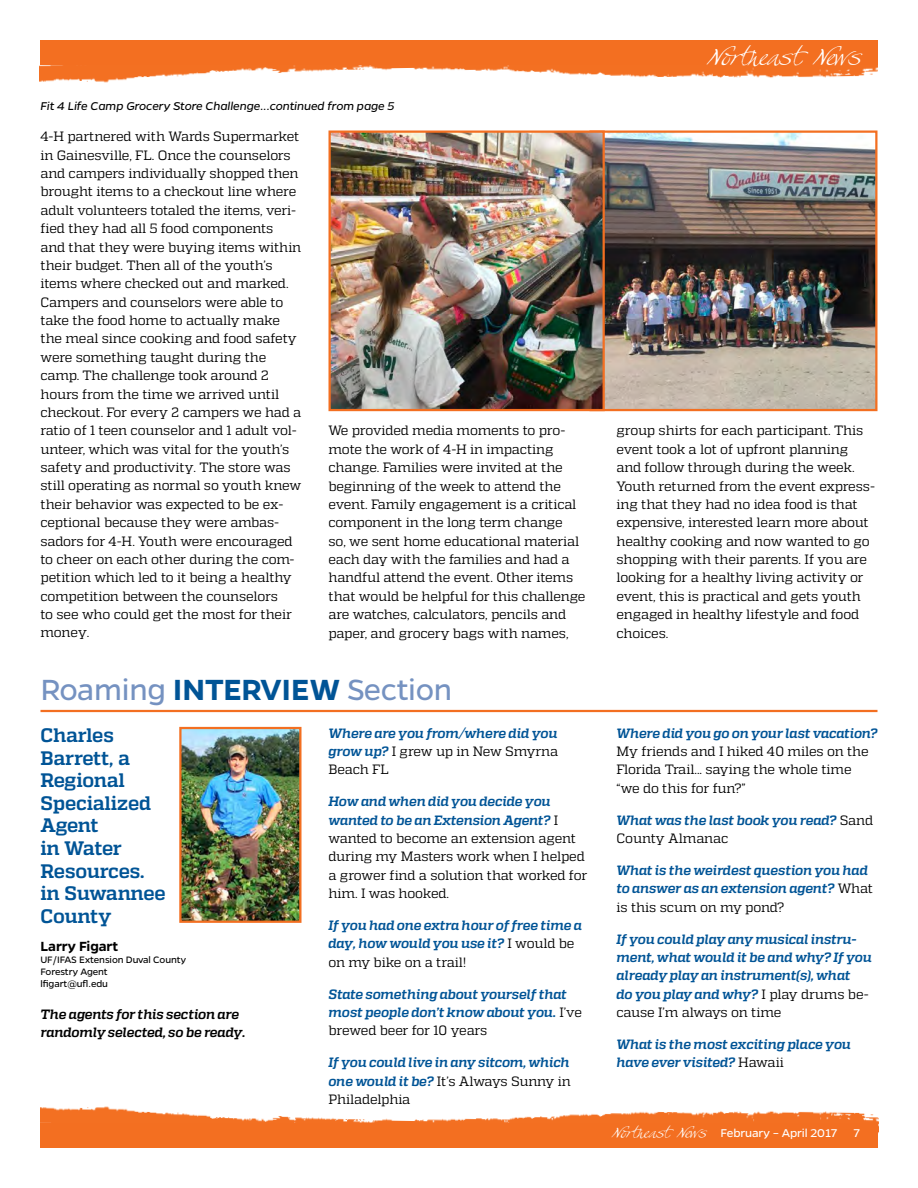
<style>
.page{position:relative;width:918px;height:1188px;background:#fff}
.page>*{position:absolute;margin:0;border:0;box-sizing:border-box;transform-origin:0 0}
.main_section_heads{font:33px "Gentona";letter-spacing:-.01em;color:#7592c1}
.t1{font:23.25px "Swan Song";color:#fff}
.Article_Headers{font:700 19.5px/22.5px "Quadon";letter-spacing:-.015em;color:#005496}
.No_picture_author{font:600 15px "Gentona";letter-spacing:-.005em;color:#000}
.body{font:13.5px/18.3px "Quadon";letter-spacing:-.015em;color:#000}
.body-2{font:italic 700 13.5px/18.3px "Quadon";letter-spacing:-.015em;color:#005496}
.body-3{font:italic 700 13.5px/18.3px "Quadon";letter-spacing:-.015em;color:#000}
.t2{font:italic 12.75px "Gentona";letter-spacing:-.01em;color:#000}
.t3{font:12.75px "Gentona";letter-spacing:-.01em;color:#fff}
.No_picture_author-2{font:10.5px "Gentona";letter-spacing:-.01em;color:#000}
.s1{font-weight:600;color:#005496}
.s2{font-weight:400;font-style:normal;color:#000}
.s3{font-weight:700;font-style:italic;color:#005496}
.s4{font-family:"Swan Song";font-size:14.25px}
</style>
<div class="page">
<img style="left:40px;top:65px;width:838px;height:18px">
<div style="left:40px;top:40px;width:838px;height:25px;background:#f36f21"></div>
<img style="left:40px;top:1106px;width:838px;height:17px">
<div style="left:40px;top:1123px;width:838px;height:25px;background:#f36f21"></div>
<hr style="left:40px;top:710px;width:838px;height:2px;background:#f36f21">
<img style="left:605px;top:133px;width:270px;height:275px">
<div style="left:590px;top:130px;width:288px;height:281px;border:2px solid #f36f21"></div>
<img style="left:331px;top:133px;width:271px;height:275px">
<div style="left:328px;top:130px;width:277px;height:281px;border:2px solid #f36f21"></div>
<img style="left:182px;top:730px;width:117px;height:190px">
<div style="left:179px;top:727px;width:123px;height:196px;border:2px solid #f36f21"></div>
<h2 class="t1" style="left:706px;top:43px;width:156px">Northeast News</h2>
<p class="t2" style="left:40px;top:99px;width:355px">Fit 4 Life Camp Grocery Store Challenge...continued from page 5</p>
<p class="body" style="left:40px;top:127px;width:262px">4-H partnered with Wards Supermarket in Gainesville, FL. Once the counselors and campers individually shopped then brought items to a checkout line where adult volunteers totaled the items, veri&shy;fied they had all 5 food components and that they were buying items within their budget. Then all of the youth’s items where checked out and marked.<br>Campers and counselors were able to take the food home to actually make the meal since cooking and food safety were something taught during the camp. The challenge took around 2 hours from the time we arrived until checkout. For every 2 campers we had a ratio of 1 teen counselor and 1 adult vol&shy;unteer, which was vital for the youth’s safety and productivity. The store was still operating as normal so youth knew their behavior was expected to be ex&shy;ceptional because they were ambas&shy;sadors for 4-H. Youth were encouraged to cheer on each other during the com&shy;petition which led to it being a healthy competition between the counselors<br>to see who could get the most for their money.</p>
<p class="body" style="left:328px;top:422px;width:259px">We provided media moments to pro&shy;mote the work of 4-H in impacting change. Families were invited at the beginning of the week to attend the event. Family engagement is a critical component in the long term change<br>so, we sent home educational material each day with the families and had a handful attend the event. Other items that would be helpful for this challenge are watches, calculators, pencils and paper, and grocery bags with names,</p>
<p class="body" style="left:616px;top:421px;width:260px">group shirts for each participant. This event took a lot of upfront planning and follow through during the week.<br>Youth returned from the event express&shy;ing that they had no idea food is that expensive, interested learn more about healthy cooking and now wanted to go shopping with their parents. If you are looking for a healthy living activity or event, this is practical and gets youth engaged in healthy lifestyle and food choices.</p>
<p class="main_section_heads" style="left:40px;top:671px;width:413px">Roaming <span class="s1">INTERVIEW</span> Section</p>
<p class="Article_Headers" style="left:40px;top:725px;width:127px">Charles<br>Barrett, a<br>Regional<br>Specialized<br>Agent<br>in Water<br>Resources. in Suwannee<br>County</p>
<p class="No_picture_author" style="left:40px;top:938px;width:79px">Larry Figart</p>
<p class="No_picture_author-2" style="left:40px;top:954px;width:147px">UF/IFAS Extension Duval County</p>
<p class="No_picture_author-2" style="left:40px;top:966px;width:69px">Forestry Agent</p>
<p class="No_picture_author-2" style="left:40px;top:978px;width:69px">lfigart@ufl.edu</p>
<p class="body-3" style="left:40px;top:1005px;width:206px">The agents for this section are randomly selected, so be ready.</p>
<p class="body-2" style="left:328px;top:724px;width:231px;text-align:justify">Where are you from/where did you grow up? <span class="s2">I grew up in New Smyrna Beach FL</span></p>
<p class="body" style="left:328px;top:792px;width:260px"><span class="s3">How and when did you decide you wanted to be an Extension Agent?</span> I wanted to become an extension agent during my Masters work when I helped a grower find a solution that worked for him. I was hooked.</p>
<p class="body-2" style="left:328px;top:916px;width:255px">If you had one extra hour of free time a day, how would you use it? <span class="s2">I would be on my bike on a trail!</span></p>
<p class="body-2" style="left:328px;top:985px;width:255px">State something about yourself that most people don’t know about you. <span class="s2">I’ve brewed beer for 10 years</span></p>
<p class="body-2" style="left:328px;top:1054px;width:244px;text-align:justify">If you could live in any sitcom, which one would it be? <span class="s2">It’s Always Sunny in Philadelphia</span></p>
<p class="body" style="left:616px;top:724px;width:262px"><span class="s3">Where did you go on your last vacation?<br></span>My friends and I hiked 40 miles on the Florida Trail... saying the whole time “we do this for fun?”</p>
<p class="body-2" style="left:616px;top:811px;width:258px">What was the last book you read? <span class="s2">Sand<br>County Almanac</span></p>
<p class="body-2" style="left:616px;top:861px;width:258px">What is the weirdest question you had to answer as an extension agent? <span class="s2">What is this scum on my pond?</span></p>
<p class="body-2" style="left:616px;top:930px;width:257px">If you could play any musical instru&shy;ment, what would it be and why? If you already play an instrument(s), what<br>do you play and why? <span class="s2">I play drums be&shy;cause I’m always on time</span></p>
<p class="body-2" style="left:616px;top:1035px;width:236px">What is the most exciting place you have ever visited? <span class="s2">Hawaii</span></p>
<p class="t3" style="left:612px;top:1126px;width:227px"><span class="s4">Northeast News</span> February – April 2017</p>
<p class="t3" style="left:854px;top:1126px;width:7px">7</p>
</div>
